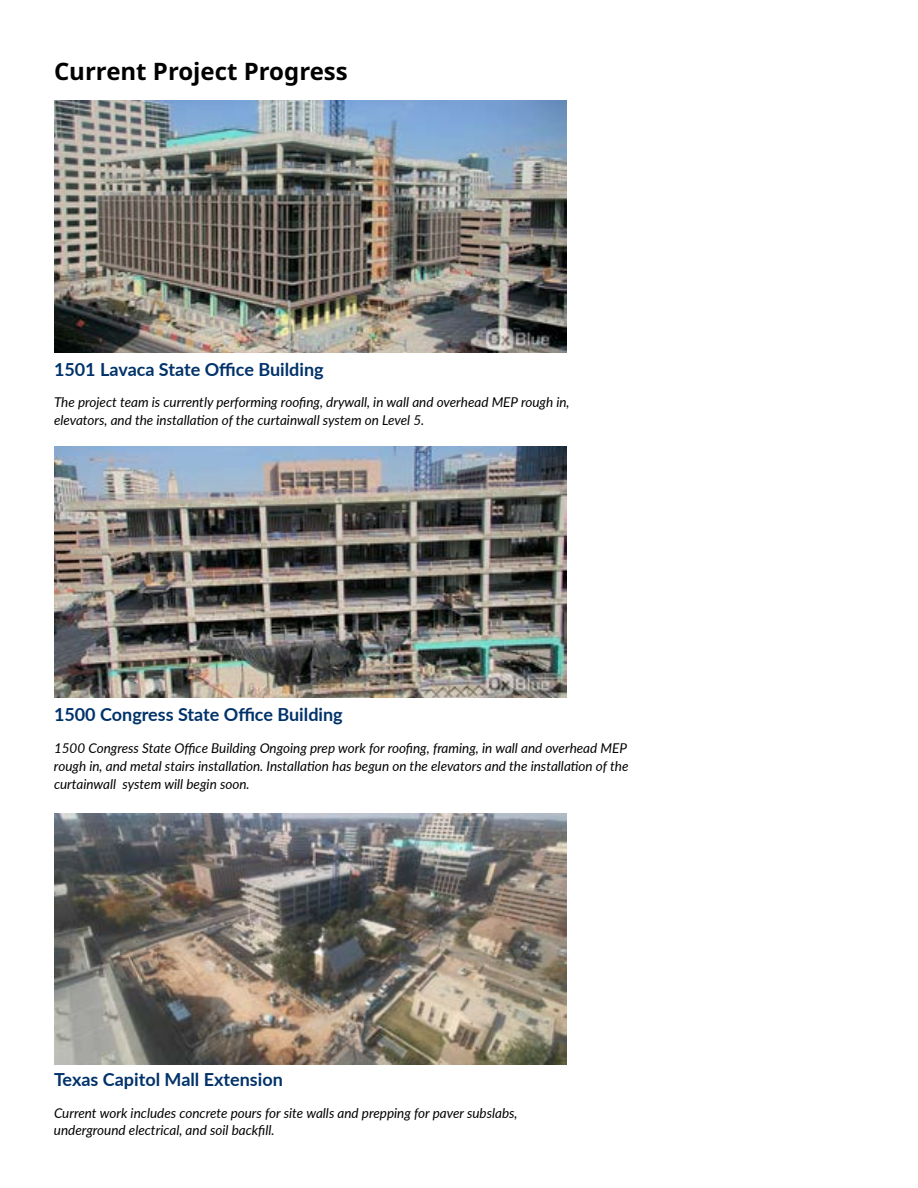
<style>
.page{position:relative;width:918px;height:1188px;background:#fff}
.page>*{position:absolute;margin:0;border:0;box-sizing:border-box;transform-origin:0 0}
.t1{font:700 24px "Noto Sans";color:#000}
.t2{font:700 18px "Lato";color:#00326a}
.t3{font:italic 13.5px/18px "Lato";color:#000}
</style>
<div class="page">
<img style="left:54px;top:101px;width:513px;height:251px">
<img style="left:54px;top:446px;width:513px;height:252px">
<img style="left:54px;top:813px;width:513px;height:251px">
<h1 class="t1" style="left:54px;top:54px;width:295px">Current Project Progress</h1>
<h2 class="t2" style="left:54px;top:356px;width:271px">1501 Lavaca State Office Building</h2>
<p class="t3" style="left:54px;top:393px;width:517px">The project team is currently performing roofing, drywall, in wall and overhead MEP rough in, elevators, and the installation of the curtainwall system on Level 5.</p>
<h2 class="t2" style="left:54px;top:701px;width:290px">1500 Congress State Office Building</h2>
<p class="t3" style="left:54px;top:738px;width:576px;text-align:justify">1500 Congress State Office Building Ongoing prep work for roofing, framing, in wall and overhead MEP rough in, and metal stairs installation. Installation has begun on the elevators and the installation of the curtainwall system will begin soon.</p>
<h2 class="t2" style="left:54px;top:1066px;width:230px">Texas Capitol Mall Extension</h2>
<p class="t3" style="left:54px;top:1103px;width:465px">Current work includes concrete pours for site walls and prepping for paver subslabs, underground electrical, and soil backfill.</p>
</div>
